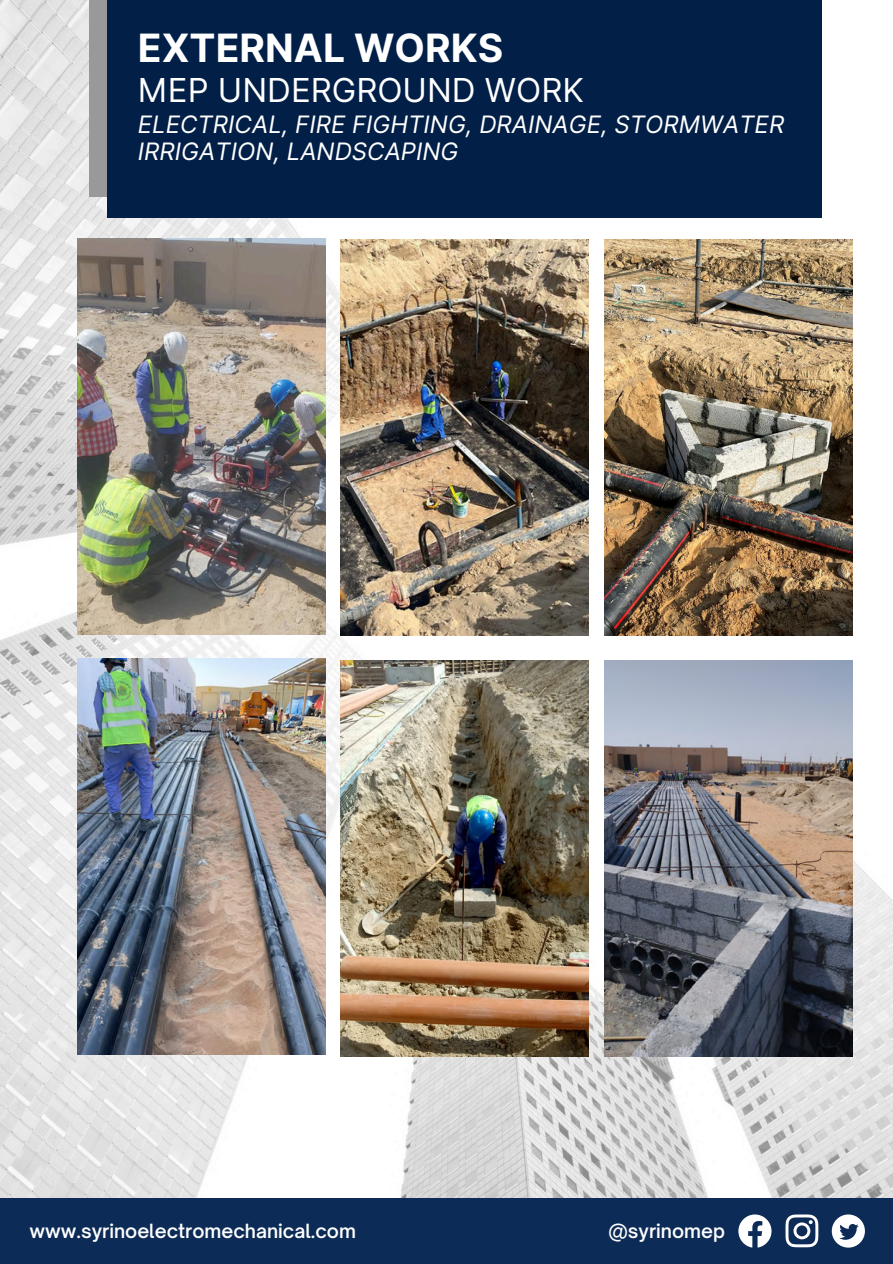
<style>
.page{position:relative;width:893px;height:1264px;background:#fff}
.page>*{position:absolute;margin:0;border:0;box-sizing:border-box;transform-origin:0 0}
.t1{font:700 39px "Inter";color:#fff}
.t2{font:33px "Inter";color:#fff}
.t3{font:italic 24px/27px "Inter";color:#fff}
.t4{font:600 18.75px "Open Sauce One";color:#fff}
</style>
<div class="page">
<img style="left:0;top:0;width:892px;height:1198px">
<div style="left:0;top:1198px;width:892px;height:65px;background:#0c2b57"></div>
<svg style="left:738px;top:1214px;width:33px;height:33px"></svg>
<svg style="left:785px;top:1214px;width:33px;height:33px"></svg>
<svg style="left:831px;top:1214px;width:33px;height:33px"></svg>
<div style="left:89px;top:0;width:715px;height:197px;background:#999"></div>
<div style="left:107px;top:0;width:715px;height:218px;background:#021f47"></div>
<img style="left:604px;top:240px;width:248px;height:396px">
<img style="left:340px;top:240px;width:248px;height:396px">
<img style="left:77px;top:238px;width:248px;height:396px">
<img style="left:604px;top:660px;width:248px;height:396px">
<img style="left:340px;top:660px;width:248px;height:396px">
<img style="left:77px;top:658px;width:248px;height:396px">
<p class="t1" style="left:138px;top:24px;width:367px">EXTERNAL WORKS</p>
<p class="t2" style="left:138px;top:71px;width:447px">MEP UNDERGROUND WORK</p>
<p class="t3" style="left:138px;top:111px;width:648px">ELECTRICAL, FIRE FIGHTING, DRAINAGE, STORMWATER<br>IRRIGATION, LANDSCAPING</p>
<h1 class="t4" style="left:30px;top:1218px;width:328px">www.syrinoelectromechanical.com</h1>
<p class="t4" style="left:608px;top:1218px;width:118px">@syrinomep</p>
</div>
